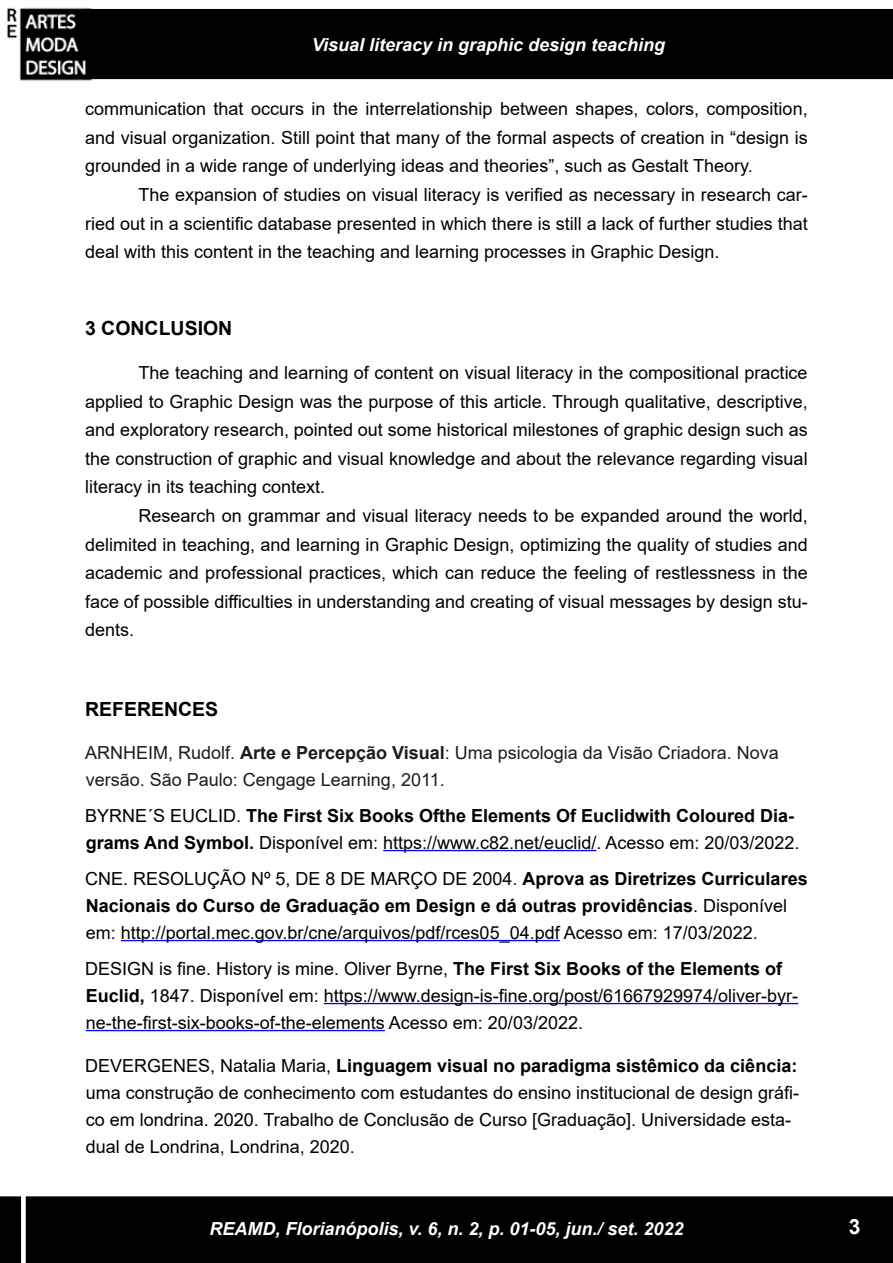
<style>
.page{position:relative;width:893px;height:1263px;background:#fff}
.page>*{position:absolute;margin:0;border:0;box-sizing:border-box;transform-origin:0 0}
.t1{font:700 21px "Arial";color:#fff}
.t2{font:700 19.5px "Arial";color:#000}
.t3{font:18px/28.5px "Arial";color:#000;text-align:justify}
.t4{font:18px/27px "Arial";color:#211922}
.t5{font:italic 700 18px "Arial";color:#fff}
.s1{font-weight:700}
</style>
<div class="page">
<div style="left:85px;top:10px;width:807px;height:68px;background:#000"></div>
<div style="left:84px;top:9px;width:809px;height:70px;border:2px solid #000"></div>
<img style="left:7px;top:7px;width:93px;height:74px">
<div style="left:1px;top:1197px;width:891px;height:65px;background:#000"></div>
<div style="left:0;top:1196px;width:893px;height:67px;border:2px solid #000"></div>
<div style="left:21px;top:1186px;width:5px;height:77px;background:#fff"></div>
<hr style="left:383px;top:850px;width:213px;height:1px;background:#00f">
<hr style="left:121px;top:940px;width:439px;height:1px;background:#00f">
<hr style="left:324px;top:1003px;width:474px;height:1px;background:#00f">
<hr style="left:86px;top:1030px;width:299px;height:1px;background:#00f">
<p class="t5" style="left:312px;top:32px;width:355px">Visual literacy in graphic design teaching</p>
<p class="t3" style="left:85px;top:94px;width:724px">communication that occurs in the interrelationship between shapes, colors, composition, and visual organization. Still point that many of the formal aspects of creation in “design is grounded in a wide range of underlying ideas and theories”, such as Gestalt Theory.</p>
<p class="t3" style="left:85px;top:180px;width:724px;text-indent:53px">The expansion of studies on visual literacy is verified as necessary in research car&shy;ried out in a scientific database presented in which there is still a lack of further studies that deal with this content in the teaching and learning processes in Graphic Design.</p>
<p class="t2" style="left:85px;top:314px;width:149px">3 CONCLUSION</p>
<p class="t3" style="left:85px;top:358px;width:724px;text-indent:53px">The teaching and learning of content on visual literacy in the compositional practice applied to Graphic Design was the purpose of this article. Through qualitative, descriptive, and exploratory research, pointed out some historical milestones of graphic design such as the construction of graphic and visual knowledge and about the relevance regarding visual literacy in its teaching context.</p>
<p class="t3" style="left:85px;top:501px;width:724px;text-indent:53px">Research on grammar and visual literacy needs to be expanded around the world, delimited in teaching, and learning in Graphic Design, optimizing the quality of studies and academic and professional practices, which can reduce the feeling of restlessness in the face of possible difficulties in understanding and creating of visual messages by design stu&shy;dents.</p>
<p class="t2" style="left:85px;top:695px;width:135px">REFERENCES</p>
<p class="t4" style="left:85px;top:739px;width:695px">ARNHEIM, Rudolf. <span class="s1">Arte e Percepção Visual</span>: Uma psicologia da Visão Criadora. Nova versão. São Paulo: Cengage Learning, 2011.</p>
<p class="t3" style="left:85px;top:802px;width:716px;line-height:27px">BYRNE´S EUCLID. <span class="s1">The First Six Books Ofthe Elements Of Euclidwith Coloured Dia&shy;grams And Symbol.</span> Disponível em: https://www.c82.net/euclid/. Acesso em: 20/03/2022.</p>
<p class="t3" style="left:85px;top:865px;width:724px;line-height:27px;text-align:left">CNE. RESOLUÇÃO Nº 5, DE 8 DE MARÇO DE 2004. <span class="s1">Aprova as Diretrizes Curriculares<br>Nacionais do Curso de Graduação em Design e dá outras providências</span>. Disponível em: http://portal.mec.gov.br/cne/arquivos/pdf/rces05_04.pdf Acesso em: 17/03/2022.</p>
<p class="t3" style="left:85px;top:955px;width:715px;line-height:27px;text-align:left">DESIGN is fine. History is mine. Oliver Byrne, <span class="s1">The First Six Books of the Elements of<br>Euclid,</span> 1847. Disponível em: https://www.design-is-fine.org/post/61667929974/oliver-byr&shy;ne-the-first-six-books-of-the-elements Acesso em: 20/03/2022.</p>
<p class="t3" style="left:85px;top:1052px;width:716px;line-height:27px;text-align:left">DEVERGENES, Natalia Maria, <span class="s1">Linguagem visual no paradigma sistêmico da ciência: </span>uma construção de conhecimento com estudantes do ensino institucional de design gráfi&shy;co em londrina. 2020. Trabalho de Conclusão de Curso [Graduação]. Universidade esta&shy;dual de Londrina, Londrina, 2020.</p>
<p class="t5" style="left:209px;top:1217px;width:476px">REAMD, Florianópolis, v. 6, n. 2, p. 01-05, jun./ set. 2022</p>
<p class="t1" style="left:849px;top:1211px;width:13px">3</p>
</div>
